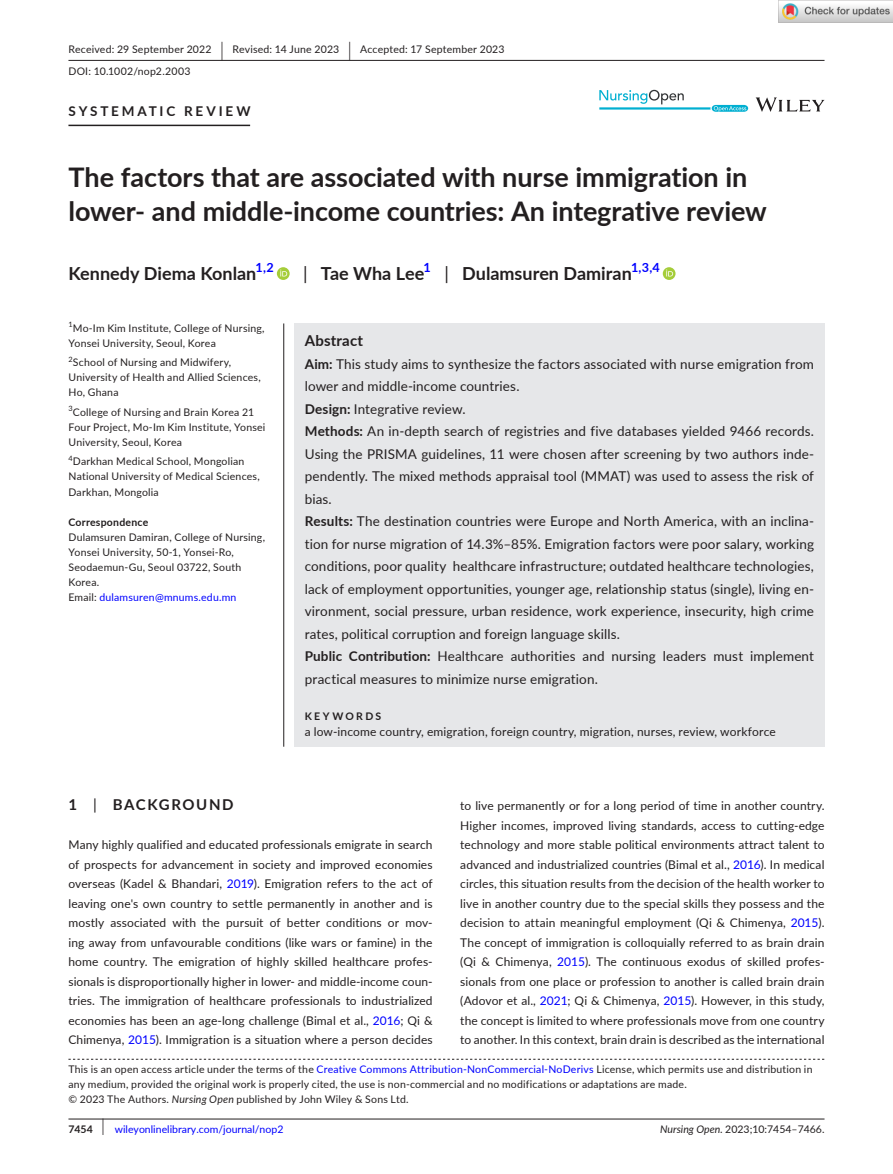
<style>
.page{position:relative;width:893px;height:1174px;background:#fff}
.page>*{position:absolute;margin:0;border:0;box-sizing:border-box;transform-origin:0 0}
.t1{font:700 27px/34.5px "Lato";letter-spacing:-.005em;color:#231f20}
.t2{font:700 18px "Lato";color:#231f20}
.t3{font:700 15px "Lato";letter-spacing:.105em;color:#231f20}
.t4{font:700 15px "Lato";letter-spacing:.015em;color:#231f20}
.t5{font:13.5px/22.5px "Lato";letter-spacing:.01em;color:#231f20}
.t6{font:700 13.5px "Lato";letter-spacing:.21em;color:#231f20}
.t7{font:700 12.6px "Lato";color:#00f}
.t8{font:12px/19.5px "Lato";letter-spacing:.01em;color:#231f20;text-align:justify}
.t9{font:10.5px/15px "Lato";letter-spacing:.02em;color:#231f20}
.t10{font:10.5px "Lato";color:#00f}
.t11{font:10.5px "Lato";color:#231f20}
.t12{font:700 10.5px "Lato";letter-spacing:.02em;color:#231f20}
.t13{font:700 10.5px "Lato";letter-spacing:.22em;color:#231f20}
.t14{font:7.35px "Lato";color:#231f20}
.s1{font-size:19.65px}
.s2{font-weight:400}
.s3{color:#00f}
.s4{font-weight:700}
.s5{font-style:italic}
.s6{font-weight:700;color:#231f20}
.s7{font-size:17.4px;color:#231f20}
</style>
<div class="page">
<hr style="left:68px;top:1118px;width:756px;height:1px;background:#231f20">
<svg style="left:756px;top:97px;width:68px;height:15px"></svg>
<svg style="left:599px;top:90px;width:149px;height:22px"></svg>
<hr style="left:68px;top:60px;width:756px;height:1px;background:#231f20">
<hr style="left:68px;top:125px;width:182px;height:1px;background:#231f20">
<svg style="left:277px;top:267px;width:13px;height:13px"></svg>
<svg style="left:280px;top:269px;width:7px;height:7px"></svg>
<svg style="left:663px;top:267px;width:12px;height:13px"></svg>
<svg style="left:666px;top:269px;width:7px;height:7px"></svg>
<svg style="left:68px;top:1058px;width:756px;height:1px"></svg>
<div style="left:294px;top:323px;width:530px;height:423px;background:#e6e7e9"></div>
<hr style="left:283px;top:323px;width:1px;height:423px;background:#231f20">
<img style="left:779px;top:0;width:114px;height:23px">
<p class="t9" style="left:68px;top:38px;width:438px;line-height:21.8px">Received: 29 September 2022 <span class="s1">|</span> Revised: 14 June 2023 <span class="s1">|</span> Accepted: 17 September 2023<br>DOI: 10.1002/nop2.2003</p>
<p class="t6" style="left:68px;top:101px;width:184px">SYSTEMATIC REVIEW</p>
<h1 class="t1" style="left:68px;top:159px;width:700px">The factors that are associated with nurse immigration in lower- and middle-income countries: An integrative review</h1>
<h2 class="t2" style="left:68px;top:260px;width:189px">Kennedy Diema Konlan</h2>
<p class="t7" style="left:256px;top:258px;width:20px">1,2</p>
<h2 class="t2" style="left:303px;top:260px;width:123px"><span class="s2">|</span> Tae Wha Lee</h2>
<p class="t7" style="left:424px;top:258px;width:9px">1</p>
<h2 class="t2" style="left:444px;top:260px;width:189px"><span class="s2">|</span> Dulamsuren Damiran</h2>
<p class="t7" style="left:631px;top:258px;width:30px">1,3,4</p>
<p class="t14" style="left:68px;top:319px;width:6px">1</p>
<p class="t9" style="left:68px;top:320px;width:198px;text-indent:4px">Mo-Im Kim Institute, College of Nursing,<br>Yonsei University, Seoul, Korea</p>
<p class="t14" style="left:68px;top:354px;width:6px">2</p>
<p class="t9" style="left:68px;top:355px;width:194px;text-indent:4px">School of Nursing and Midwifery,<br>University of Health and Allied Sciences,<br>Ho, Ghana</p>
<p class="t9" style="left:68px;top:404px;width:198px"><sup>3</sup>College of Nursing and Brain Korea 21<br>Four Project, Mo-Im Kim Institute, Yonsei<br>University, Seoul, Korea</p>
<p class="t9" style="left:68px;top:454px;width:193px"><sup>4</sup>Darkhan Medical School, Mongolian<br>National University of Medical Sciences,<br>Darkhan, Mongolia</p>
<p class="t12" style="left:68px;top:514px;width:81px">Correspondence</p>
<p class="t9" style="left:68px;top:529px;width:198px">Dulamsuren Damiran, College of Nursing,<br>Yonsei University, 50-1, Yonsei-Ro,<br>Seodaemun-Gu, Seoul 03722, South<br>Korea.<br>Email: <span class="s3">dulamsuren@mnums.edu.mn</span></p>
<p class="t4" style="left:305px;top:329px;width:60px">Abstract</p>
<p class="t5" style="left:305px;top:352px;width:511px"><span class="s4">Aim:</span> This study aims to synthesize the factors associated with nurse emigration from lower and middle-income countries.<br><span class="s4">Design:</span> Integrative review.<br><span class="s4">Methods:</span> An in-depth search of registries and five databases yielded 9466 records.<br>Using the PRISMA guidelines, 11 were chosen after screening by two authors inde&shy;pendently. The mixed methods appraisal tool (MMAT) was used to assess the risk of bias.<br><span class="s4">Results:</span> The destination countries were Europe and North America, with an inclina&shy;tion for nurse migration of 14.3%–85%. Emigration factors were poor salary, working conditions, poor quality healthcare infrastructure; outdated healthcare technologies, lack of employment opportunities, younger age, relationship status (single), living en&shy;vironment, social pressure, urban residence, work experience, insecurity, high crime rates, political corruption and foreign language skills.<br><span class="s4">Public Contribution:</span> Healthcare authorities and nursing leaders must implement practical measures to minimize nurse emigration.</p>
<p class="t13" style="left:305px;top:708px;width:78px">KEYWORDS</p>
<p class="t8" style="left:305px;top:721px;width:473px">a low-income country, emigration, foreign country, migration, nurses, review, workforce</p>
<p class="t3" style="left:68px;top:794px;width:167px">1 <span class="s2">|</span> BACKGROUND</p>
<p class="t8" style="left:68px;top:834px;width:366px">Many highly qualified and educated professionals emigrate in search of prospects for advancement in society and improved economies overseas (Kadel &amp; Bhandari, <span class="s3">2019</span>). Emigration refers to the act of leaving one's own country to settle permanently in another and is mostly associated with the pursuit of better conditions or mov&shy;ing away from unfavourable conditions (like wars or famine) in the home country. The emigration of highly skilled healthcare profes&shy;sionals is disproportionally higher in lower- and middle-income coun&shy;tries. The immigration of healthcare professionals to industrialized economies has been an age-long challenge (Bimal et al., <span class="s3">2016</span>; Qi &amp; Chimenya, <span class="s3">2015</span>). Immigration is a situation where a person decides</p>
<p class="t8" style="left:460px;top:795px;width:366px">to live permanently or for a long period of time in another country.<br>Higher incomes, improved living standards, access to cutting-edge technology and more stable political environments attract talent to advanced and industrialized countries (Bimal et al., <span class="s3">2016</span>). In medical circles, this situation results from the decision of the health worker to live in another country due to the special skills they possess and the decision to attain meaningful employment (Qi &amp; Chimenya, <span class="s3">2015</span>).<br>The concept of immigration is colloquially referred to as brain drain (Qi &amp; Chimenya, <span class="s3">2015</span>). The continuous exodus of skilled profes&shy;sionals from one place or profession to another is called brain drain (Adovor et al., <span class="s3">2021</span>; Qi &amp; Chimenya, <span class="s3">2015</span>). However, in this study, the concept is limited to where professionals move from one country to another. In this context, brain drain is described as the international</p>
<p class="t9" style="left:68px;top:1061px;width:746px">This is an open access article under the terms of the <span class="s3">Creative Commons Attribution-NonCommercial-NoDerivs</span> License, which permits use and distribution in any medium, provided the original work is properly cited, the use is non-commercial and no modifications or adaptations are made.<br>© 2023 The Authors. <span class="s5">Nursing Open</span> published by John Wiley &amp; Sons Ltd.</p>
<p class="t10" style="left:68px;top:1121px;width:216px"><span class="s6">7454</span> <span class="s7">|</span> wileyonlinelibrary.com/journal/nop2</p>
<p class="t11" style="left:660px;top:1121px;width:166px"><span class="s5">Nursing Open.</span> 2023;10:7454–7466.</p>
</div>
